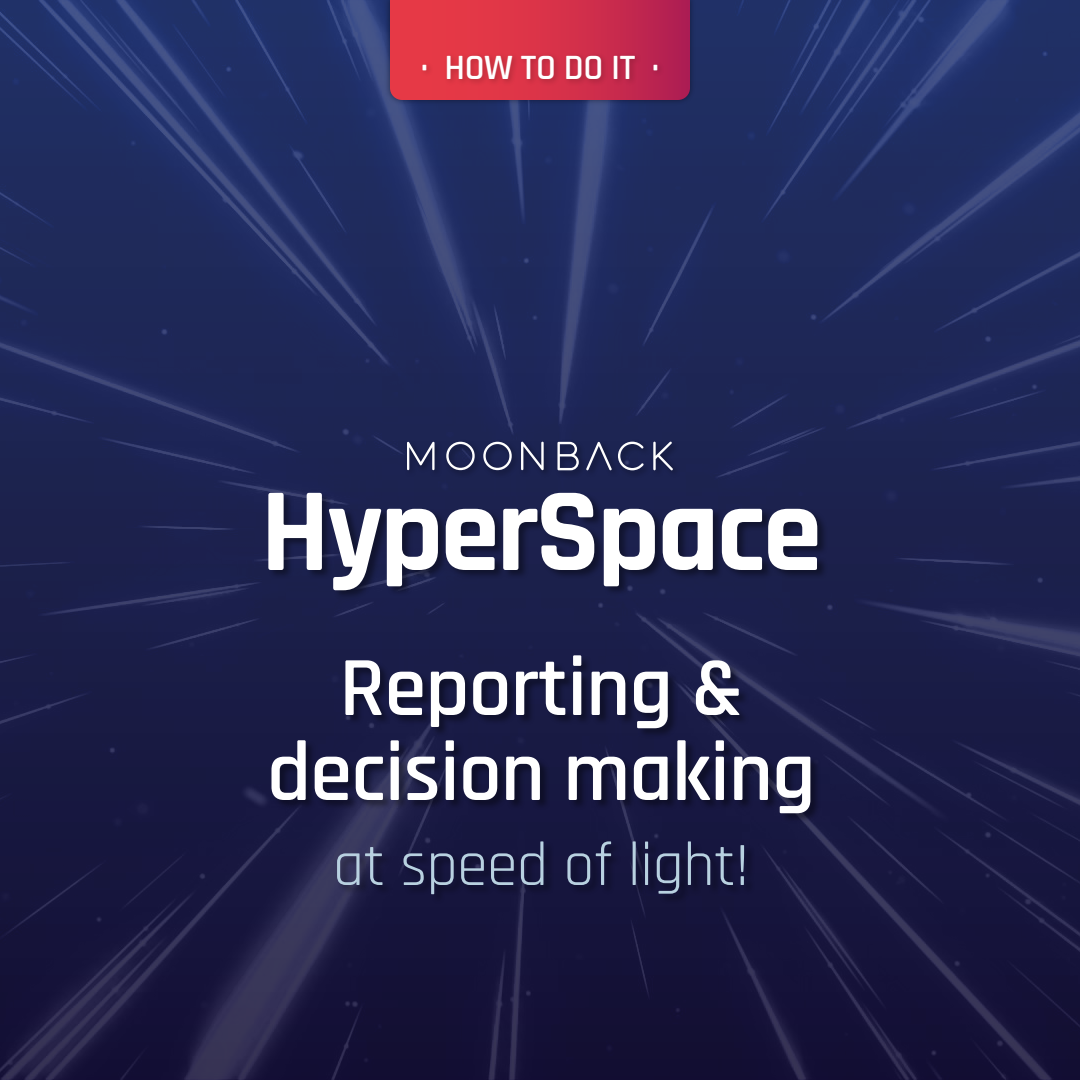
<style>
.page{position:relative;width:1080px;height:1080px;background:#fff}
.page>*{position:absolute;margin:0;border:0;box-sizing:border-box;transform-origin:0 0}
.t1{font:700 120px "Rajdhani";letter-spacing:-.025em;color:#fff}
.t2{font:600 85px/85px "Rajdhani";letter-spacing:-.01em;color:#fff;text-align:center}
.t3{font:62px "Rajdhani";letter-spacing:-.01em;color:#b8d1e0}
.t4{font:600 36px "Rajdhani";letter-spacing:-.01em;color:#fff}
</style>
<div class="page">
<img style="left:0;top:1px;width:1080px;height:1078px">
<div style="left:268px;top:492px;width:560px;height:413px;background:#000;opacity:.4"></div>
<div style="left:384px;top:0;width:312px;height:106px;background:#000;opacity:.4"></div>
<svg style="left:390px;top:0;width:300px;height:100px;background:#d3304a"></svg>
<div style="left:419px;top:52px;width:246px;height:34px;background:#000;opacity:.2"></div>
<div style="left:404px;top:439px;width:277px;height:40px;background:#1b2250"></div>
<svg style="left:446px;top:442px;width:29px;height:28px"></svg>
<svg style="left:483px;top:442px;width:29px;height:28px"></svg>
<svg style="left:521px;top:442px;width:23px;height:28px"></svg>
<svg style="left:407px;top:442px;width:28px;height:28px"></svg>
<svg style="left:557px;top:442px;width:22px;height:28px"></svg>
<svg style="left:586px;top:442px;width:26px;height:28px"></svg>
<svg style="left:618px;top:442px;width:26px;height:28px"></svg>
<svg style="left:653px;top:442px;width:20px;height:28px"></svg>
<p class="t4" style="left:421px;top:47px;width:240px">· HOW TO DO IT ·</p>
<h1 class="t1" style="left:261px;top:458px;width:563px">HyperSpace</h1>
<p class="t2" style="left:267px;top:648px;width:550px">Reporting &amp; decision making</p>
<p class="t3" style="left:333px;top:830px;width:418px">at speed of light!</p>
</div>
